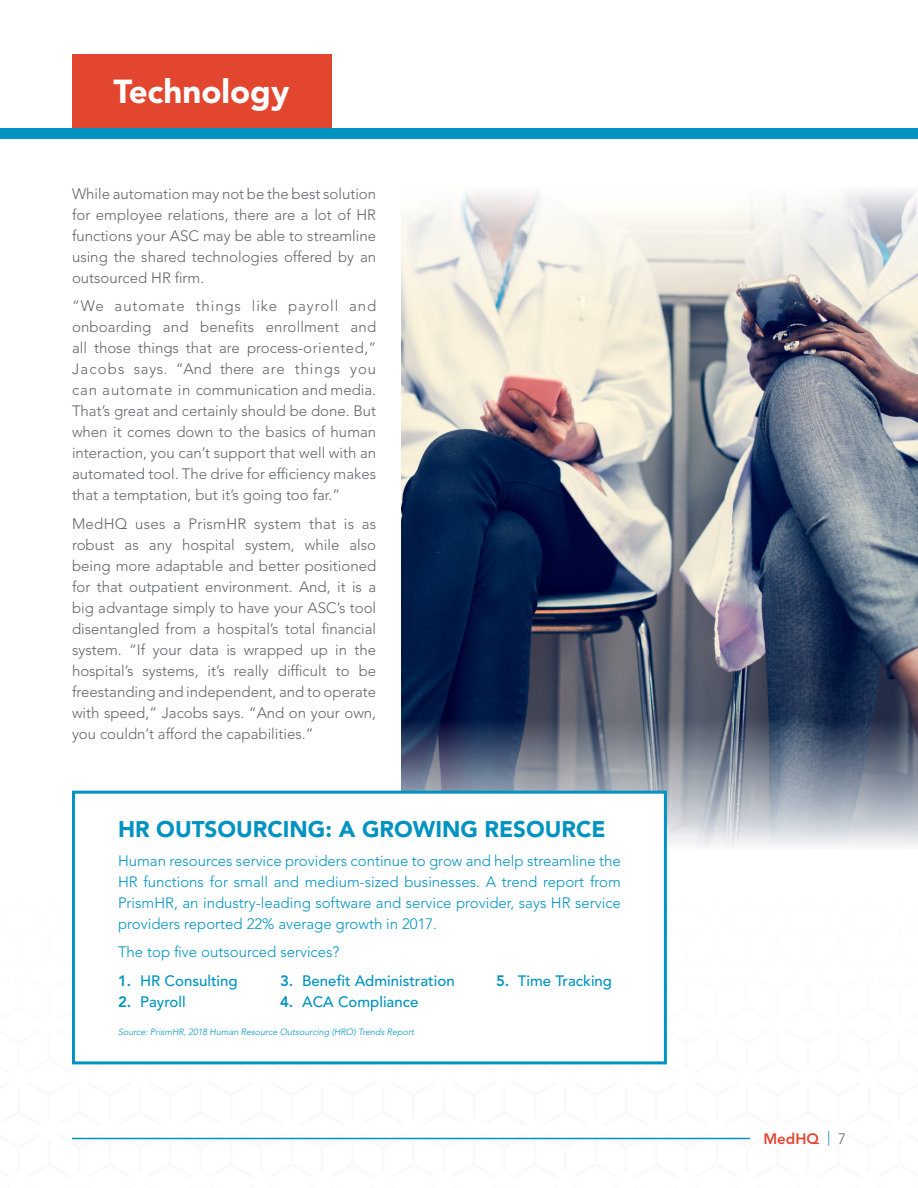
<style>
.page{position:relative;width:918px;height:1188px;background:#fff}
.page>*{position:absolute;margin:0;border:0;box-sizing:border-box;transform-origin:0 0}
.t1{font:900 33px "Avenir LT Std";color:#fff}
.t2{font:900 22.5px "Avenir LT Std";color:#0093c2}
.t3{font:300 15px/21px "Avenir LT Std";color:#636466;text-align:justify}
.t4{font:300 15px/21px "Avenir LT Std";color:#0093c2;text-align:justify}
.t5{font:500 15px "Avenir LT Std";color:#0093c2}
.t6{font:800 15px "Avenir LT Std";color:#e3462f}
.t7{font:italic 300 9px "Avenir LT Std";color:#0093c2}
.s1{font-weight:800}
.s2{font-weight:300;color:#0093c2}
.s3{font-weight:300;color:#636466}
</style>
<div class="page">
<div style="left:0;top:128px;width:918px;height:11px;background:#0093c2"></div>
<div style="left:72px;top:54px;width:259px;height:74px;background:#e3462f"></div>
<img style="left:401px;top:317px;width:517px;height:402px">
<svg style="left:401px;top:191px;width:517px;height:126px"></svg>
<svg style="left:394px;top:719px;width:524px;height:127px"></svg>
<hr style="left:72px;top:1138px;width:678px;height:1px;background:#0093c2">
<div style="left:72px;top:791px;width:595px;height:273px;background:#fff;border:3px solid #0093c2"></div>
<h1 class="t1" style="left:113px;top:71px;width:177px">Technology</h1>
<p class="t3" style="left:72px;top:183px;width:306px">While automation may not be the best solution for employee relations, there are a lot of HR functions your ASC may be able to streamline using the shared technologies offered by an outsourced HR firm.</p>
<p class="t3" style="left:72px;top:296px;width:306px">“We automate things like payroll and onboarding and benefits enrollment and all those things that are process-oriented,” Jacobs says. “And there are things you can automate in communication and media.<br>That’s great and certainly should be done. But when it comes down to the basics of human interaction, you can’t support that well with an automated tool. The drive for efficiency makes that a temptation, but it’s going too far.”</p>
<p class="t3" style="left:72px;top:513px;width:306px">MedHQ uses a PrismHR system that is as robust as any hospital system, while also being more adaptable and better positioned for that outpatient environment. And, it is a big advantage simply to have your ASC’s tool disentangled from a hospital’s total financial system. “If your data is wrapped up in the hospital’s systems, it’s really difficult to be freestanding and independent, and to operate with speed,” Jacobs says. “And on your own, you couldn’t afford the capabilities.”</p>
<h2 class="t2" style="left:118px;top:816px;width:489px">HR OUTSOURCING: A GROWING RESOURCE</h2>
<p class="t4" style="left:118px;top:850px;width:504px">Human resources service providers continue to grow and help streamline the HR functions for small and medium-sized businesses. A trend report from PrismHR, an industry-leading software and service provider, says HR service providers reported 22% average growth in 2017.</p>
<p class="t4" style="left:118px;top:942px;width:223px">The top five outsourced services?</p>
<p class="t5" style="left:118px;top:972px;width:121px"><span class="s1">1.</span> HR Consulting</p>
<p class="t5" style="left:280px;top:972px;width:176px"><span class="s1">3.</span> Benefit Administration</p>
<p class="t5" style="left:496px;top:972px;width:118px"><span class="s1">5.</span> Time Tracking</p>
<p class="t5" style="left:118px;top:993px;width:69px"><span class="s1">2.</span> Payroll</p>
<p class="t5" style="left:280px;top:993px;width:140px"><span class="s1">4.</span> ACA Compliance</p>
<p class="t7" style="left:118px;top:1027px;width:298px">Source: PrismHR, 2018 Human Resource Outsourcing (HRO) Trends Report</p>
<p class="t6" style="left:763px;top:1130px;width:84px">MedHQ <span class="s2">|</span> <span class="s3">7</span></p>
</div>
